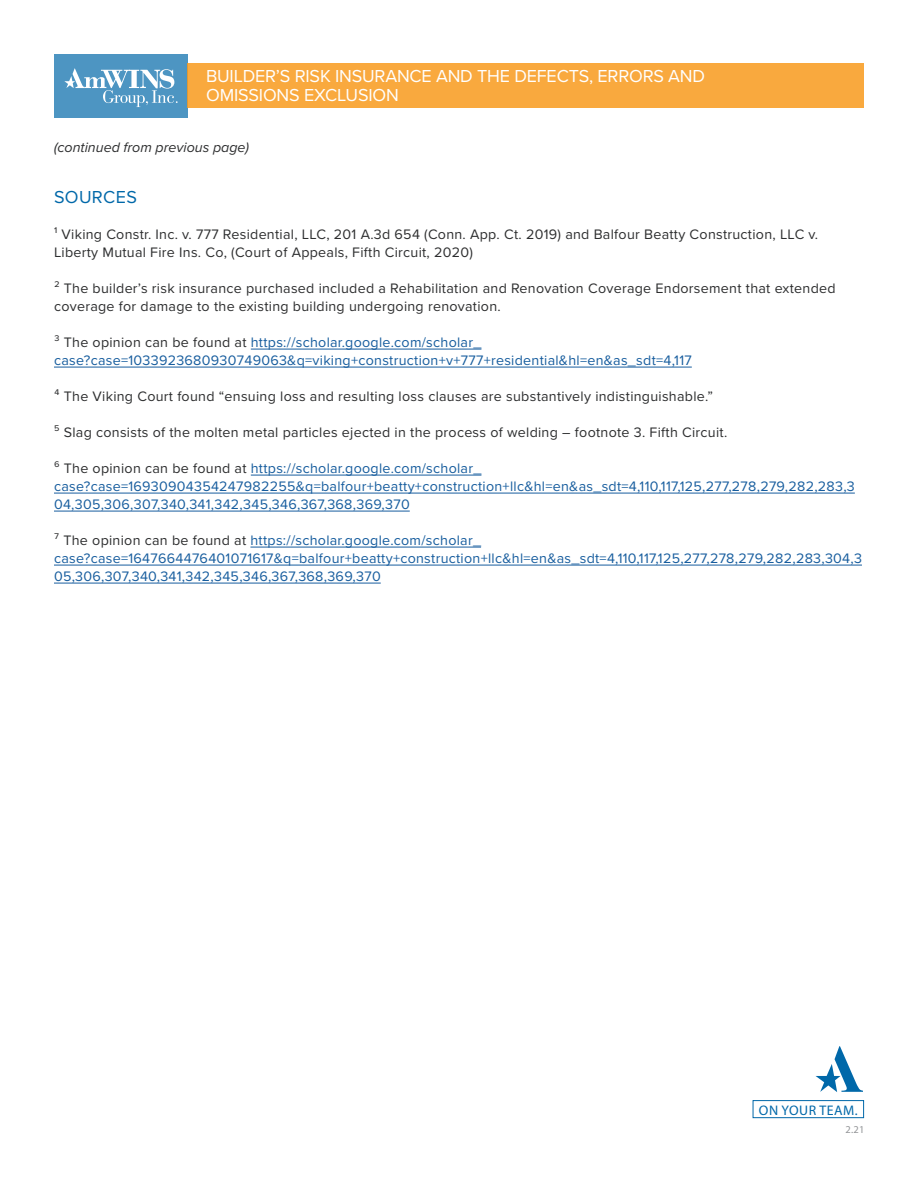
<style>
.page{position:relative;width:918px;height:1188px;background:#fff}
.page>*{position:absolute;margin:0;border:0;box-sizing:border-box;transform-origin:0 0}
.Specialty_Practice{font:18px/19.5px "Proxima Nova";letter-spacing:-.01em;color:#fff}
.Specialty_Practice-2{font:18px "Proxima Nova";letter-spacing:.02em;color:#0068a9}
.Specialty_Practice-3{font:14.25px/18px "Proxima Nova";letter-spacing:.02em;color:#175d9e}
.Specialty_Practice-4{font:14.25px/18px "Proxima Nova";letter-spacing:.02em;color:#2d2e2f}
.Specialty_Practice-5{font:italic 14.25px "Proxima Nova";color:#2d2e2f}
.t1{font:13.95px "Myriad Pro";letter-spacing:.04em;color:#0068a9}
.Specialty_Practice-6{font:10.5px "Myriad Pro";color:#939598}
.s1{color:#2d2e2f}
</style>
<div class="page">
<div style="left:54px;top:54px;width:134px;height:63px;background:#4d95c2"></div>
<svg style="left:64px;top:68px;width:114px;height:39px"></svg>
<div style="left:188px;top:63px;width:676px;height:45px;background:#f9a93e"></div>
<svg style="left:816px;top:1046px;width:47px;height:46px"></svg>
<div style="left:753px;top:1100px;width:111px;height:18px;border:1px solid #0068a9"></div>
<hr style="left:251px;top:349px;width:230px;height:1px;background:#175d9e">
<hr style="left:54px;top:367px;width:638px;height:1px;background:#175d9e">
<hr style="left:251px;top:475px;width:230px;height:1px;background:#175d9e">
<hr style="left:54px;top:493px;width:801px;height:1px;background:#175d9e">
<hr style="left:54px;top:511px;width:356px;height:1px;background:#175d9e">
<hr style="left:250px;top:547px;width:231px;height:1px;background:#175d9e">
<hr style="left:54px;top:565px;width:808px;height:1px;background:#175d9e">
<hr style="left:54px;top:583px;width:327px;height:1px;background:#175d9e">
<p class="Specialty_Practice" style="left:206px;top:65px;width:501px">BUILDER’S RISK INSURANCE AND THE DEFECTS, ERRORS AND<br>OMISSIONS EXCLUSION</p>
<p class="Specialty_Practice-5" style="left:54px;top:136px;width:197px">(continued from previous page)</p>
<p class="Specialty_Practice-2" style="left:54px;top:183px;width:84px">SOURCES</p>
<p class="Specialty_Practice-4" style="left:54px;top:224px;width:766px">¹ Viking Constr. Inc. v. 777 Residential, LLC, 201 A.3d 654 (Conn. App. Ct. 2019) and Balfour Beatty Construction, LLC v.<br>Liberty Mutual Fire Ins. Co, (Court of Appeals, Fifth Circuit, 2020)</p>
<p class="Specialty_Practice-4" style="left:54px;top:278px;width:783px">² The builder’s risk insurance purchased included a Rehabilitation and Renovation Coverage Endorsement that extended coverage for damage to the existing building undergoing renovation.</p>
<p class="Specialty_Practice-3" style="left:54px;top:332px;width:639px"><span class="s1">³ The opinion can be found at</span> https://scholar.google.com/scholar_ case?case=1033923680930749063&amp;q=viking+construction+v+777+residential&amp;hl=en&amp;as_sdt=4,117</p>
<p class="Specialty_Practice-4" style="left:54px;top:386px;width:661px">⁴ The Viking Court found “ensuing loss and resulting loss clauses are substantively indistinguishable.”</p>
<p class="Specialty_Practice-4" style="left:54px;top:422px;width:675px">⁵ Slag consists of the molten metal particles ejected in the process of welding – footnote 3. Fifth Circuit.</p>
<p class="Specialty_Practice-3" style="left:54px;top:458px;width:802px"><span class="s1">⁶ The opinion can be found at</span> https://scholar.google.com/scholar_ case?case=16930904354247982255&amp;q=balfour+beatty+construction+llc&amp;hl=en&amp;as_sdt=4,110,117,125,277,278,279,282,283,3<br>04,305,306,307,340,341,342,345,346,367,368,369,370</p>
<p class="Specialty_Practice-3" style="left:54px;top:530px;width:809px"><span class="s1">⁷ The opinion can be found at</span> https://scholar.google.com/scholar_ case?case=1647664476401071617&amp;q=balfour+beatty+construction+llc&amp;hl=en&amp;as_sdt=4,110,117,125,277,278,279,282,283,304,3<br>05,306,307,340,341,342,345,346,367,368,369,370</p>
<p class="t1" style="left:759px;top:1101px;width:100px">ON YOUR TEAM.</p>
<p class="Specialty_Practice-6" style="left:846px;top:1123px;width:20px">2.21</p>
</div>
